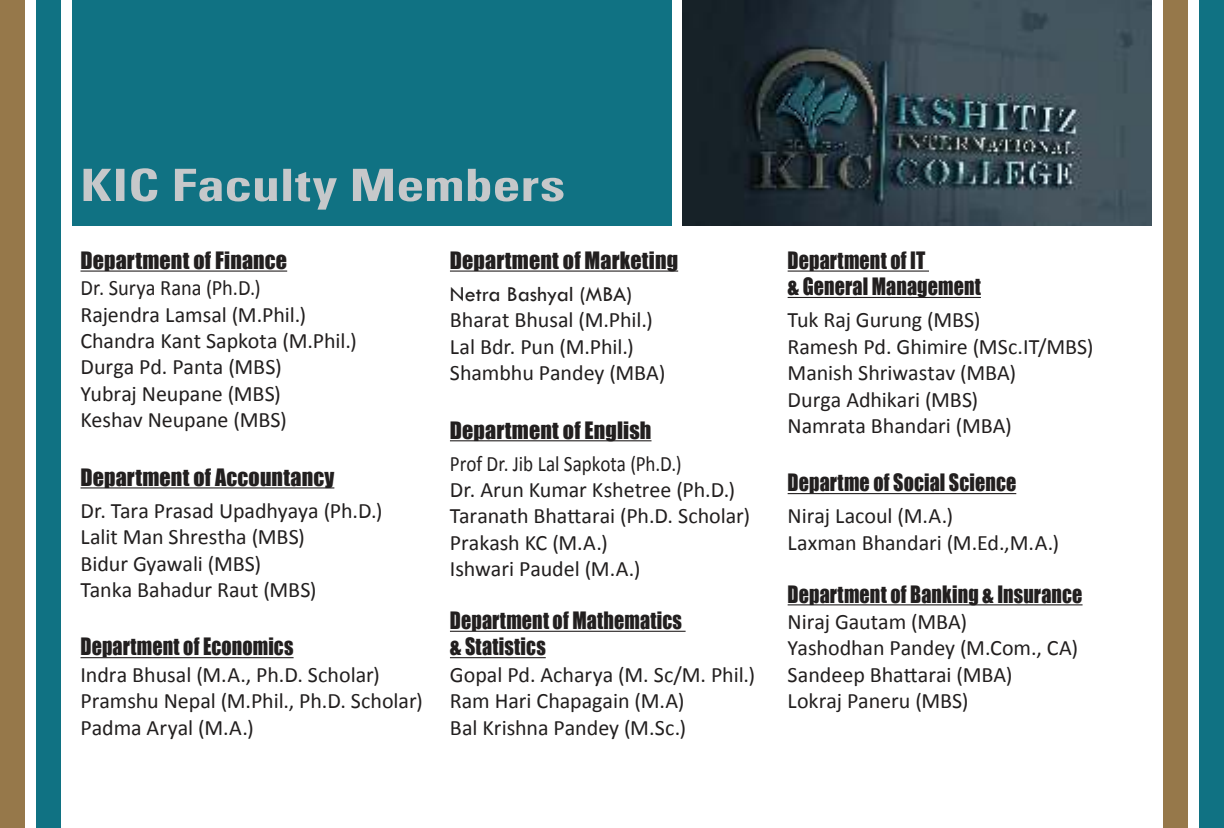
<style>
.page{position:relative;width:1224px;height:828px;background:#fff}
.page>*{position:absolute;margin:0;border:0;box-sizing:border-box;transform-origin:0 0}
.t1{font:700 condensed 44.8px "Univers";color:#c6c8ca;scale:1.25 1}
.t2{font:22px/26.4px "Calibri";letter-spacing:-.005em;color:#221f1f}
.t3{font:22px/26.4px "Impact";letter-spacing:.005em;color:#221f1f;scale:.91 1}
.t4{font:22px/26.4px "Calibri";letter-spacing:-.005em;color:#221f1f;scale:.93 1}
.t5{font:22px/26.4px "Calibri";letter-spacing:-.005em;color:#221f1f;scale:.87 1}
.t6{font:22px "Impact";letter-spacing:.005em;color:#221f1f}
.t7{font:22px "Tw Cen";letter-spacing:-.005em;color:#221f1f}
</style>
<div class="page">
<div style="left:0;top:0;width:24px;height:828px;background:#96784a"></div>
<div style="left:36px;top:0;width:24px;height:828px;background:#107283"></div>
<svg style="left:1199px;top:0;width:1px;height:828px"></svg>
<div style="left:1164px;top:0;width:24px;height:828px;background:#96784a"></div>
<div style="left:1200px;top:0;width:24px;height:828px;background:#107283"></div>
<div style="left:72px;top:0;width:600px;height:226px;background:#107283"></div>
<hr style="left:81px;top:271px;width:206px;height:1px;background:#221f1f">
<hr style="left:81px;top:487px;width:253px;height:1px;background:#221f1f">
<hr style="left:81px;top:657px;width:213px;height:1px;background:#221f1f">
<hr style="left:450px;top:271px;width:228px;height:1px;background:#221f1f">
<hr style="left:450px;top:440px;width:202px;height:1px;background:#221f1f">
<hr style="left:450px;top:631px;width:236px;height:1px;background:#221f1f">
<hr style="left:450px;top:657px;width:96px;height:1px;background:#221f1f">
<hr style="left:788px;top:271px;width:141px;height:1px;background:#221f1f">
<hr style="left:788px;top:297px;width:193px;height:1px;background:#221f1f">
<hr style="left:788px;top:493px;width:228px;height:1px;background:#221f1f">
<hr style="left:788px;top:604px;width:295px;height:1px;background:#221f1f">
<img style="left:683px;top:0;width:469px;height:226px">
<h1 class="t1" style="left:81px;top:167px;width:389px">KIC Faculty Members</h1>
<p class="t6" style="left:81px;top:251px;width:208px">Department of Finance</p>
<p class="t4" style="left:81px;top:275px;width:299px">Dr. Surya Rana (Ph.D.)<br>Rajendra Lamsal (M.Phil.)<br>Chandra Kant Sapkota (M.Phil.)<br>Durga Pd. Panta (MBS)<br>Yubraj Neupane (MBS)<br>Keshav Neupane (MBS)</p>
<p class="t6" style="left:81px;top:468px;width:255px">Department of Accountancy</p>
<p class="t2" style="left:81px;top:497px;width:303px">Dr. Tara Prasad Upadhyaya (Ph.D.)<br>Lalit Man Shrestha (MBS)<br>Bidur Gyawali (MBS)<br>Tanka Bahadur Raut (MBS)</p>
<p class="t3" style="left:81px;top:635px;width:236px">Department of Economics</p>
<p class="t2" style="left:81px;top:661px;width:344px">Indra Bhusal (M.A., Ph.D. Scholar)<br>Pramshu Nepal (M.Phil., Ph.D. Scholar)<br>Padma Aryal (M.A.)</p>
<p class="t6" style="left:450px;top:251px;width:230px">Department of Marketing</p>
<p class="t7" style="left:450px;top:284px;width:184px">Netra Bashyal (MBA)</p>
<p class="t2" style="left:450px;top:307px;width:217px">Bharat Bhusal (M.Phil.)<br>Lal Bdr. Pun (M.Phil.)<br>Shambhu Pandey (MBA)</p>
<p class="t6" style="left:450px;top:421px;width:203px">Department of English</p>
<p class="t5" style="left:450px;top:450px;width:347px">Prof Dr. Jib Lal Sapkota (Ph.D.)<br>Dr. Arun Kumar Kshetree (Ph.D.)<br>Taranath Bhattarai (Ph.D. Scholar)<br>Prakash KC (M.A.)<br>Ishwari Paudel (M.A.)</p>
<p class="t3" style="left:450px;top:608px;width:257px">Department of Mathematics &amp; Statistics</p>
<p class="t2" style="left:450px;top:661px;width:307px">Gopal Pd. Acharya (M. Sc/M. Phil.)<br>Ram Hari Chapagain (M.A)<br>Bal Krishna Pandey (M.Sc.)</p>
<p class="t3" style="left:788px;top:248px;width:214px">Department of IT<br>&amp; General Management</p>
<p class="t2" style="left:788px;top:307px;width:307px">Tuk Raj Gurung (MBS)<br>Ramesh Pd. Ghimire (MSc.IT/MBS)<br>Manish Shriwastav (MBA)<br>Durga Adhikari (MBS)<br>Namrata Bhandari (MBA)</p>
<p class="t3" style="left:788px;top:471px;width:253px">Departme of Social Science</p>
<p class="t2" style="left:788px;top:503px;width:273px">Niraj Lacoul (M.A.)<br>Laxman Bhandari (M.Ed.,M.A.)</p>
<p class="t3" style="left:788px;top:582px;width:326px">Department of Banking &amp; Insurance</p>
<p class="t2" style="left:788px;top:609px;width:292px">Niraj Gautam (MBA)<br>Yashodhan Pandey (M.Com., CA)<br>Sandeep Bhattarai (MBA)<br>Lokraj Paneru (MBS)</p>
</div>
